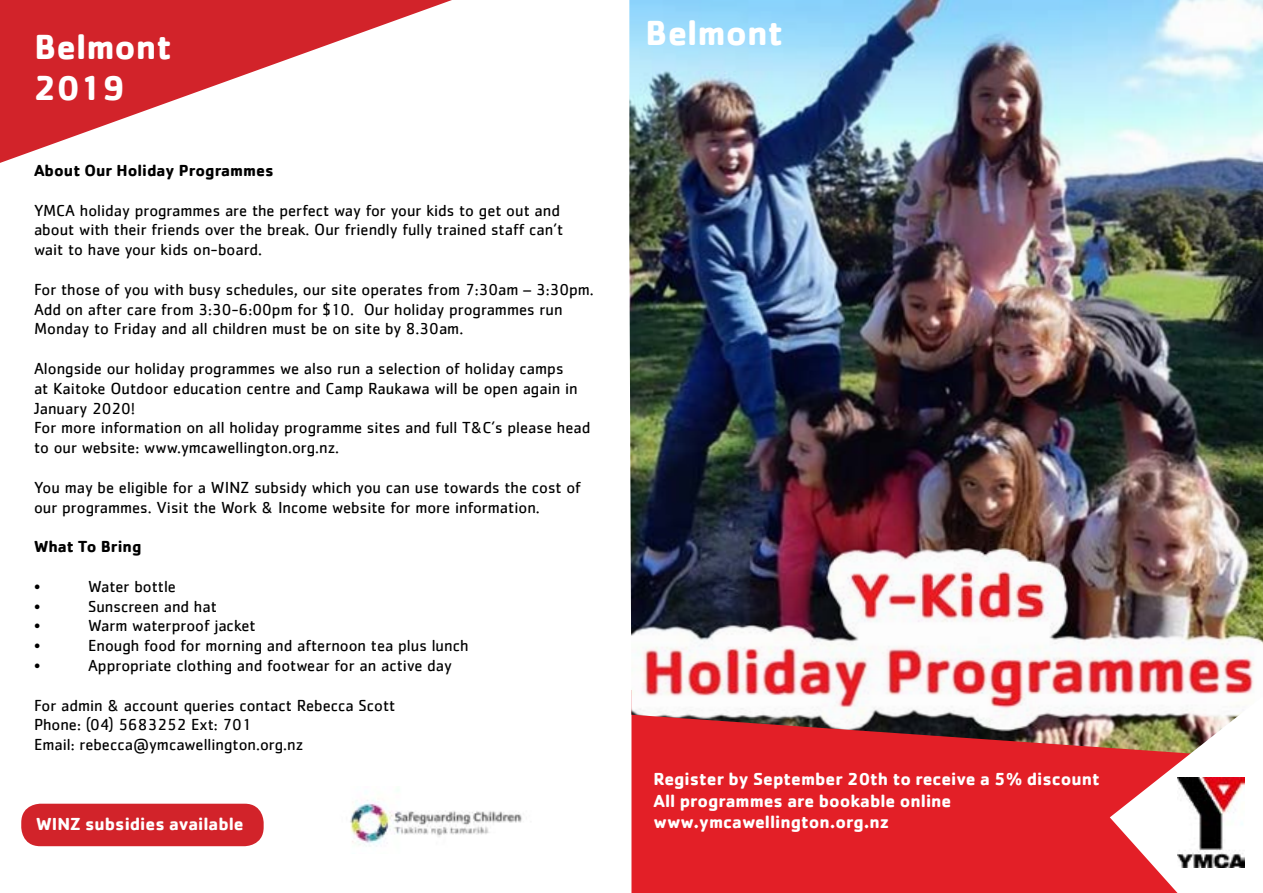
<style>
.page{position:relative;width:1263px;height:893px;background:#fff}
.page>*{position:absolute;margin:0;border:0;box-sizing:border-box;transform-origin:0 0}
.t1{font:700 42px "Cachet";color:#fff}
.t2{font:700 36px "Cachet";color:#fff}
.t3{font:700 18px/21.6px "Cachet";color:#fff}
.t4{font:16.5px/19.8px "Cachet";color:#000}
.t5{font:700 16.5px "Cachet";color:#000}
</style>
<div class="page">
<div style="left:631px;top:758px;width:479px;height:135px;background:#e31f27"></div>
<svg style="left:0;top:0;width:452px;height:163px"></svg>
<div style="left:21px;top:804px;width:243px;height:42px;background:#d2232a;border-radius:19px"></div>
<img style="left:350px;top:789px;width:172px;height:58px">
<img style="left:629px;top:0;width:634px;height:758px">
<svg style="left:1110px;top:696px;width:153px;height:197px"></svg>
<img style="left:1178px;top:778px;width:66px;height:89px">
<h2 class="t2" style="left:645px;top:10px;width:139px">Belmont</h2>
<h2 class="t2" style="left:34px;top:24px;width:139px">Belmont</h2>
<h1 class="t1" style="left:641px;top:22px;width:162px">Belmont</h1>
<h2 class="t2" style="left:34px;top:64px;width:93px">2019</h2>
<p class="t5" style="left:34px;top:160px;width:241px">About Our Holiday Programmes</p>
<p class="t4" style="left:34px;top:200px;width:531px">YMCA holiday programmes are the perfect way for your kids to get out and about with their friends over the break. Our friendly fully trained staff can’t wait to have your kids on-board.</p>
<p class="t4" style="left:34px;top:279px;width:561px">For those of you with busy schedules, our site operates from 7:30am – 3:30pm.<br>Add on after care from 3:30-6:00pm for $10. Our holiday programmes run<br>Monday to Friday and all children must be on site by 8.30am.</p>
<p class="t4" style="left:34px;top:358px;width:558px">Alongside our holiday programmes we also run a selection of holiday camps<br>at Kaitoke Outdoor education centre and Camp Raukawa will be open again in January 2020!<br>For more information on all holiday programme sites and full T&amp;C’s please head to our website: www.ymcawellington.org.nz.</p>
<p class="t4" style="left:34px;top:477px;width:548px">You may be eligible for a WINZ subsidy which you can use towards the cost of our programmes. Visit the Work &amp; Income website for more information.</p>
<p class="t5" style="left:34px;top:536px;width:109px">What To Bring</p>
<p class="t4" style="left:34px;top:576px;width:8px">•</p>
<p class="t4" style="left:88px;top:576px;width:89px">Water bottle</p>
<p class="t4" style="left:34px;top:596px;width:8px">•</p>
<p class="t4" style="left:88px;top:596px;width:130px">Sunscreen and hat</p>
<p class="t4" style="left:34px;top:616px;width:8px">•</p>
<p class="t4" style="left:88px;top:616px;width:169px">Warm waterproof jacket</p>
<p class="t4" style="left:34px;top:635px;width:8px">•</p>
<p class="t4" style="left:88px;top:635px;width:382px">Enough food for morning and afternoon tea plus lunch</p>
<p class="t4" style="left:34px;top:655px;width:8px">•</p>
<p class="t4" style="left:88px;top:655px;width:365px">Appropriate clothing and footwear for an active day</p>
<p class="t4" style="left:34px;top:695px;width:363px">For admin &amp; account queries contact Rebecca Scott<br>Phone: (04) 5683252 Ext: 701<br>Email: rebecca@ymcawellington.org.nz</p>
<p class="t3" style="left:653px;top:768px;width:448px">Register by September 20th to receive a 5% discount<br>All programmes are bookable online</p>
<p class="t3" style="left:36px;top:812px;width:209px">WINZ subsidies available</p>
<p class="t3" style="left:653px;top:811px;width:237px">www.ymcawellington.org.nz</p>
</div>
